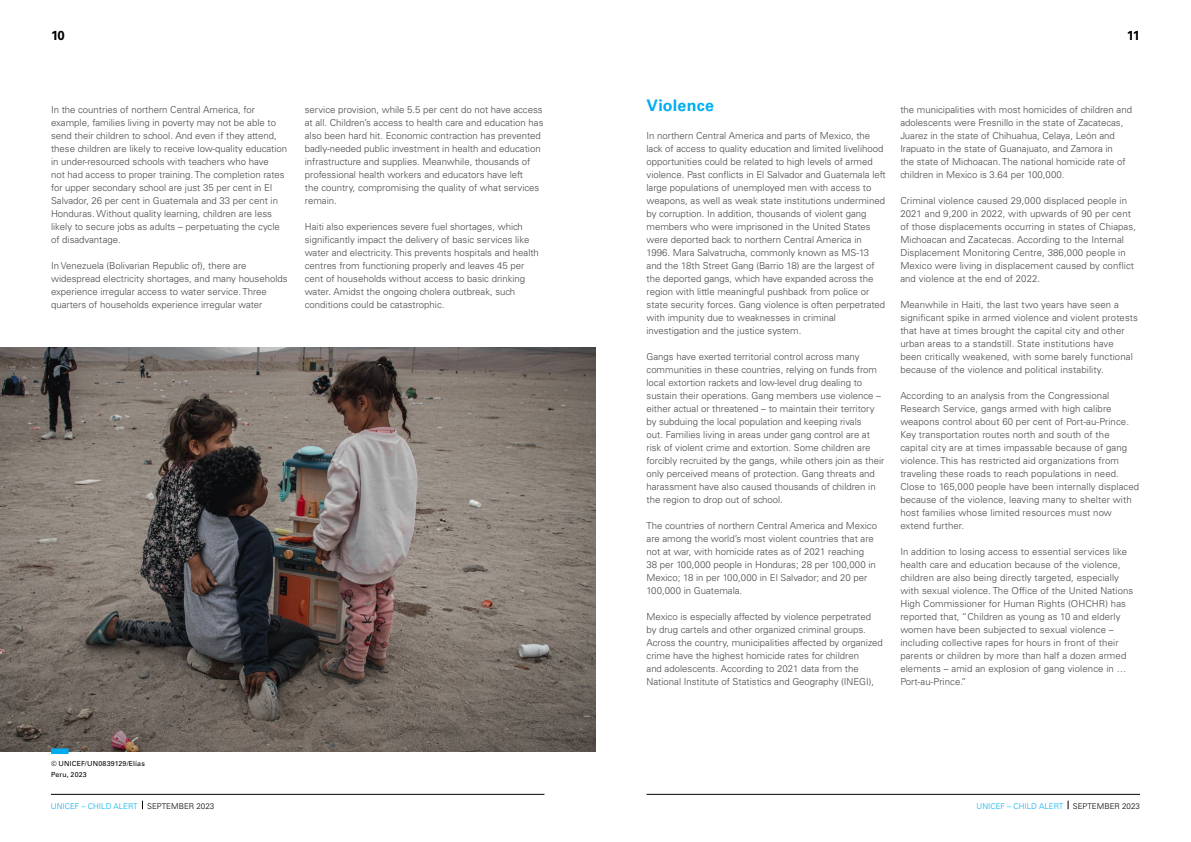
<style>
.page{position:relative;width:1191px;height:842px;background:#fff}
.page>*{position:absolute;margin:0;border:0;box-sizing:border-box;transform-origin:0 0}
.t1{font:700 16px "Univers LT Std";letter-spacing:.015em;color:#00aeef}
.t2{font:700 13px "Univers LT Std";color:#000}
.t3{font:300 9.6px/13px "Univers LT Std";color:#48484a}
.t4{font:300 8px "Univers LT Std";color:#00aeef}
.t5{font:7px/11px "Univers LT Std";letter-spacing:.02em;color:#000}
.s1{color:#000}
</style>
<div class="page">
<hr style="left:51px;top:794px;width:493px;height:1px;background:#000">
<hr style="left:646px;top:794px;width:494px;height:1px;background:#000">
<img style="left:0;top:347px;width:595px;height:404px">
<div style="left:51px;top:748px;width:18px;height:6px;background:#00aeef"></div>
<h2 class="t2" style="left:51px;top:28px;width:15px">10</h2>
<h2 class="t2" style="left:1126px;top:28px;width:15px">11</h2>
<p class="t3" style="left:51px;top:103px;width:238px">In the countries of northern Central America, for example, families living in poverty may not be able to send their children to school. And even if they attend, these children are likely to receive low-quality education in under-resourced schools with teachers who have<br>not had access to proper training. The completion rates for upper secondary school are just 35 per cent in El Salvador, 26 per cent in Guatemala and 33 per cent in Honduras. Without quality learning, children are less likely to secure jobs as adults – perpetuating the cycle of disadvantage.</p>
<p class="t3" style="left:51px;top:259px;width:238px">In Venezuela (Bolivarian Republic of), there are widespread electricity shortages, and many households experience irregular access to water service. Three quarters of households experience irregular water</p>
<p class="t3" style="left:305px;top:103px;width:240px">service provision, while 5.5 per cent do not have access at all. Children’s access to health care and education has also been hard hit. Economic contraction has prevented badly-needed public investment in health and education infrastructure and supplies. Meanwhile, thousands of professional health workers and educators have left<br>the country, compromising the quality of what services remain.</p>
<p class="t3" style="left:305px;top:220px;width:236px">Haiti also experiences severe fuel shortages, which significantly impact the delivery of basic services like water and electricity. This prevents hospitals and health centres from functioning properly and leaves 45 per cent of households without access to basic drinking water. Amidst the ongoing cholera outbreak, such conditions could be catastrophic.</p>
<p class="t5" style="left:51px;top:758px;width:95px">© UNICEF/UN0839129/Elías<br>Peru, 2023</p>
<h1 class="t1" style="left:646px;top:96px;width:69px">Violence</h1>
<p class="t3" style="left:646px;top:129px;width:241px">In northern Central America and parts of Mexico, the lack of access to quality education and limited livelihood opportunities could be related to high levels of armed violence. Past conflicts in El Salvador and Guatemala left large populations of unemployed men with access to weapons, as well as weak state institutions undermined by corruption. In addition, thousands of violent gang members who were imprisoned in the United States were deported back to northern Central America in 1996. Mara Salvatrucha, commonly known as MS-13 and the 18th Street Gang (Barrio 18) are the largest of the deported gangs, which have expanded across the region with little meaningful pushback from police or state security forces. Gang violence is often perpetrated with impunity due to weaknesses in criminal investigation and the justice system.</p>
<p class="t3" style="left:646px;top:350px;width:239px">Gangs have exerted territorial control across many communities in these countries, relying on funds from local extortion rackets and low-level drug dealing to sustain their operations. Gang members use violence – either actual or threatened – to maintain their territory by subduing the local population and keeping rivals<br>out. Families living in areas under gang control are at risk of violent crime and extortion. Some children are forcibly recruited by the gangs, while others join as their only perceived means of protection. Gang threats and harassment have also caused thousands of children in the region to drop out of school.</p>
<p class="t3" style="left:646px;top:519px;width:232px">The countries of northern Central America and Mexico are among the world’s most violent countries that are not at war, with homicide rates as of 2021 reaching 38 per 100,000 people in Honduras; 28 per 100,000 in Mexico; 18 in per 100,000 in El Salvador; and 20 per 100,000 in Guatemala.</p>
<p class="t3" style="left:646px;top:610px;width:238px">Mexico is especially affected by violence perpetrated by drug cartels and other organized criminal groups.<br>Across the country, municipalities affected by organized crime have the highest homicide rates for children<br>and adolescents. According to 2021 data from the National Institute of Statistics and Geography (INEGI),</p>
<p class="t3" style="left:900px;top:103px;width:233px">the municipalities with most homicides of children and adolescents were Fresnillo in the state of Zacatecas, Juarez in the state of Chihuahua, Celaya, León and Irapuato in the state of Guanajuato, and Zamora in<br>the state of Michoacan. The national homicide rate of children in Mexico is 3.64 per 100,000.</p>
<p class="t3" style="left:900px;top:194px;width:237px">Criminal violence caused 29,000 displaced people in 2021 and 9,200 in 2022, with upwards of 90 per cent of those displacements occurring in states of Chiapas, Michoacan and Zacatecas. According to the Internal Displacement Monitoring Centre, 386,000 people in Mexico were living in displacement caused by conflict and violence at the end of 2022.</p>
<p class="t3" style="left:900px;top:298px;width:239px">Meanwhile in Haiti, the last two years have seen a significant spike in armed violence and violent protests that have at times brought the capital city and other urban areas to a standstill. State institutions have<br>been critically weakened, with some barely functional because of the violence and political instability.</p>
<p class="t3" style="left:900px;top:389px;width:240px">According to an analysis from the Congressional Research Service, gangs armed with high calibre weapons control about 60 per cent of Port-au-Prince.<br>Key transportation routes north and south of the capital city are at times impassable because of gang violence. This has restricted aid organizations from traveling these roads to reach populations in need.<br>Close to 165,000 people have been internally displaced because of the violence, leaving many to shelter with host families whose limited resources must now extend further.</p>
<p class="t3" style="left:900px;top:545px;width:234px">In addition to losing access to essential services like health care and education because of the violence, children are also being directly targeted, especially with sexual violence. The Office of the United Nations High Commissioner for Human Rights (OHCHR) has reported that, “Children as young as 10 and elderly women have been subjected to sexual violence – including collective rapes for hours in front of their parents or children by more than half a dozen armed elements – amid an explosion of gang violence in … Port-au-Prince.”</p>
<p class="t4" style="left:51px;top:801px;width:165px">UNICEF – CHILD ALERT <span class="s1">SEPTEMBER 2023</span></p>
<p class="t4" style="left:976px;top:801px;width:165px">UNICEF – CHILD ALERT <span class="s1">SEPTEMBER 2023</span></p>
</div>
